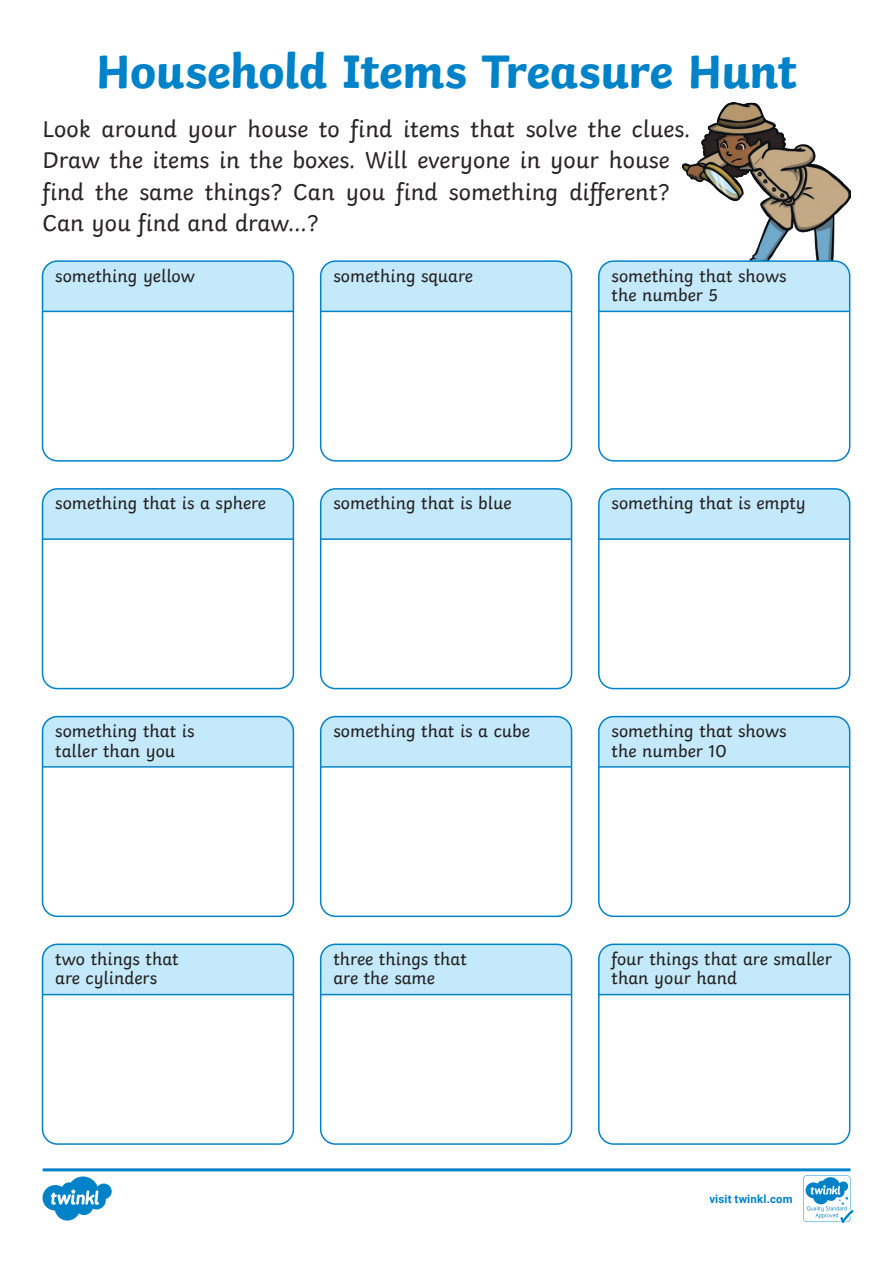
<style>
.page{position:relative;width:893px;height:1263px;background:#fff}
.page>*{position:absolute;margin:0;border:0;box-sizing:border-box;transform-origin:0 0}
.Heading_1{font:700 49.5px "Twinkl";letter-spacing:-.01em;color:#0082c9}
.KS1_Body_Copy{font:24px/31.5px "Twinkl";color:#282526}
.t1{font:18px/19.5px "Twinkl";color:#231f20}
.t2{font:700 11.4px "Roboto";letter-spacing:.02em;color:#0082c9}
</style>
<div class="page">
<img style="left:749px;top:204px;width:98px;height:56px">
<div style="left:43px;top:261px;width:250px;height:50px;background:#c3e9fa"></div>
<div style="left:42px;top:260px;width:252px;height:202px;border:2px solid #0082c9;border-radius:15px"></div>
<hr style="left:43px;top:311px;width:250px;height:1px;background:#0082c9">
<div style="left:321px;top:261px;width:251px;height:50px;background:#c3e9fa"></div>
<div style="left:320px;top:260px;width:252px;height:202px;border:2px solid #0082c9;border-radius:15px"></div>
<hr style="left:321px;top:311px;width:251px;height:1px;background:#0082c9">
<div style="left:599px;top:261px;width:251px;height:50px;background:#c3e9fa"></div>
<div style="left:598px;top:260px;width:252px;height:202px;border:2px solid #0082c9;border-radius:15px"></div>
<hr style="left:599px;top:311px;width:251px;height:1px;background:#0082c9">
<div style="left:43px;top:489px;width:250px;height:49px;background:#c3e9fa"></div>
<div style="left:42px;top:488px;width:252px;height:201px;border:2px solid #0082c9;border-radius:15px"></div>
<hr style="left:43px;top:538px;width:250px;height:2px;background:#0082c9">
<div style="left:321px;top:489px;width:251px;height:49px;background:#c3e9fa"></div>
<div style="left:320px;top:488px;width:252px;height:201px;border:2px solid #0082c9;border-radius:15px"></div>
<hr style="left:321px;top:538px;width:251px;height:2px;background:#0082c9">
<div style="left:599px;top:489px;width:251px;height:49px;background:#c3e9fa"></div>
<div style="left:598px;top:488px;width:252px;height:201px;border:2px solid #0082c9;border-radius:15px"></div>
<hr style="left:599px;top:538px;width:251px;height:2px;background:#0082c9">
<div style="left:43px;top:716px;width:250px;height:50px;background:#c3e9fa"></div>
<div style="left:42px;top:716px;width:252px;height:201px;border:2px solid #0082c9;border-radius:15px"></div>
<hr style="left:43px;top:766px;width:250px;height:2px;background:#0082c9">
<div style="left:321px;top:716px;width:251px;height:50px;background:#c3e9fa"></div>
<div style="left:320px;top:716px;width:252px;height:201px;border:2px solid #0082c9;border-radius:15px"></div>
<hr style="left:321px;top:766px;width:251px;height:2px;background:#0082c9">
<div style="left:599px;top:716px;width:251px;height:50px;background:#c3e9fa"></div>
<div style="left:598px;top:716px;width:252px;height:201px;border:2px solid #0082c9;border-radius:15px"></div>
<hr style="left:599px;top:766px;width:251px;height:2px;background:#0082c9">
<div style="left:43px;top:944px;width:250px;height:50px;background:#c3e9fa"></div>
<div style="left:42px;top:943px;width:252px;height:202px;border:2px solid #0082c9;border-radius:15px"></div>
<hr style="left:43px;top:994px;width:250px;height:1px;background:#0082c9">
<div style="left:321px;top:944px;width:251px;height:50px;background:#c3e9fa"></div>
<div style="left:320px;top:943px;width:252px;height:202px;border:2px solid #0082c9;border-radius:15px"></div>
<hr style="left:321px;top:994px;width:251px;height:1px;background:#0082c9">
<div style="left:599px;top:944px;width:251px;height:50px;background:#c3e9fa"></div>
<div style="left:598px;top:943px;width:252px;height:202px;border:2px solid #0082c9;border-radius:15px"></div>
<hr style="left:599px;top:994px;width:251px;height:1px;background:#0082c9">
<img style="left:682px;top:102px;width:168px;height:102px">
<svg style="left:43px;top:1168px;width:810px;height:55px"></svg>
<p class="Heading_1" style="left:96px;top:31px;width:703px">Household Items Treasure Hunt</p>
<p class="KS1_Body_Copy" style="left:42px;top:111px;width:649px">Look around your house to find items that solve the clues.<br>Draw the items in the boxes. Will everyone in your house find the same things? Can you find something different?<br>Can you find and draw…?</p>
<p class="t1" style="left:55px;top:264px;width:141px">something yellow</p>
<p class="t1" style="left:333px;top:264px;width:141px">something square</p>
<p class="t1" style="left:612px;top:264px;width:177px">something that shows the number 5</p>
<p class="t1" style="left:55px;top:492px;width:212px">something that is a sphere</p>
<p class="t1" style="left:333px;top:492px;width:180px">something that is blue</p>
<p class="t1" style="left:612px;top:492px;width:196px">something that is empty</p>
<p class="t1" style="left:55px;top:720px;width:141px">something that is taller than you</p>
<p class="t1" style="left:333px;top:720px;width:198px">something that is a cube</p>
<p class="t1" style="left:612px;top:720px;width:177px">something that shows the number 10</p>
<p class="t1" style="left:55px;top:947px;width:125px">two things that are cylinders</p>
<p class="t1" style="left:333px;top:947px;width:135px">three things that are the same</p>
<p class="t1" style="left:612px;top:947px;width:222px">four things that are smaller than your hand</p>
<p class="t2" style="left:709px;top:1191px;width:85px">visit twinkl.com</p>
</div>
